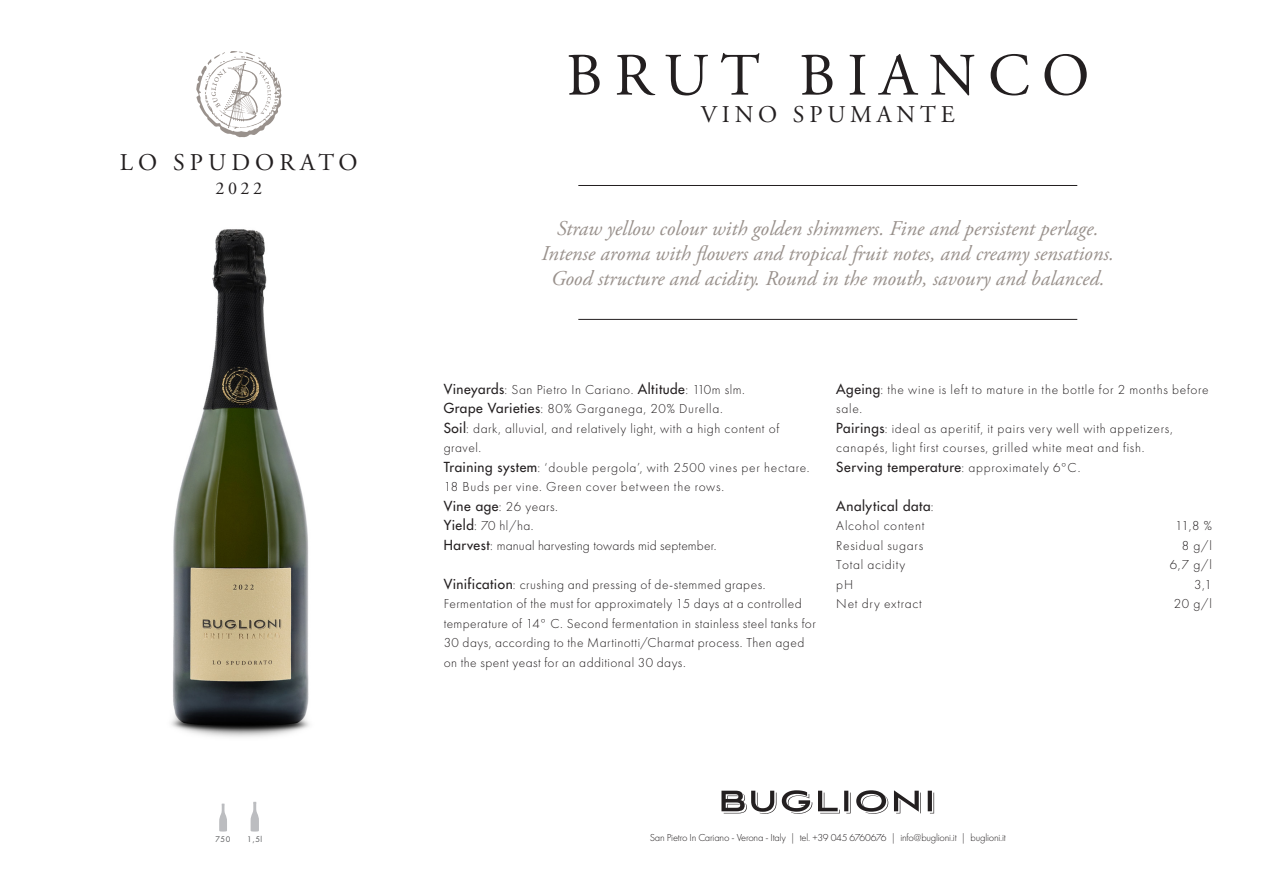
<style>
.page{position:relative;width:1263px;height:893px;background:#fff}
.page>*{position:absolute;margin:0;border:0;box-sizing:border-box;transform-origin:0 0}
.t1{font:60px "Adobe Garamond Pro";letter-spacing:.2em;color:#231f20}
.t2{font:24px "Adobe Garamond Pro";letter-spacing:.2em;color:#231f20}
.t3{font:italic 21px "Adobe Garamond Pro";color:#99918c}
.t4{font:18px "Adobe Garamond Pro";color:#231f20}
.t5{font:300 13.5px/19.5px "Futura PT";letter-spacing:.04em;color:#231f20}
.t6{font:500 13.5px "Futura Std";letter-spacing:.04em;color:#231f20}
.t7{font:300 13.5px "Futura PT";letter-spacing:.01em;color:#231f20}
.t8{font:300 10.5px "Futura PT";letter-spacing:-.02em;color:#231f20}
.t9{font:7.5px "Futura Std";color:#57585a}
.s1{font-family:"Futura Std";font-weight:500}
.s2{font-family:"Futura PT";font-weight:300}
</style>
<div class="page">
<svg style="left:196px;top:51px;width:85px;height:86px"></svg>
<img style="left:171px;top:229px;width:139px;height:508px">
<svg style="left:721px;top:790px;width:213px;height:24px"></svg>
<hr style="left:578px;top:185px;width:499px;height:1px;background:#231f20">
<hr style="left:578px;top:319px;width:499px;height:1px;background:#231f20">
<svg style="left:219px;top:804px;width:8px;height:27px"></svg>
<svg style="left:251px;top:802px;width:8px;height:29px"></svg>
<p class="t2" style="left:120px;top:148px;width:239px">LO SPUDORATO</p>
<p class="t4" style="left:215px;top:178px;width:48px">2022</p>
<p class="t9" style="left:215px;top:834px;width:16px">750</p>
<p class="t9" style="left:247px;top:834px;width:16px">1,5l</p>
<p class="t1" style="left:566px;top:40px;width:525px">BRUT BIANCO</p>
<p class="t2" style="left:701px;top:100px;width:256px">VINO SPUMANTE</p>
<p class="t3" style="left:557px;top:216px;width:543px">Straw yellow colour with golden shimmers. Fine and persistent perlage.</p>
<p class="t3" style="left:541px;top:241px;width:574px">Intense aroma with flowers and tropical fruit notes, and creamy sensations.</p>
<p class="t3" style="left:551px;top:266px;width:555px">Good structure and acidity. Round in the mouth, savoury and balanced.</p>
<p class="t5" style="left:444px;top:380px;width:303px"><span class="s1">Vineyards</span>: San Pietro In Cariano. <span class="s1">Altitude</span>: 110m slm.</p>
<p class="t5" style="left:444px;top:399px;width:281px"><span class="s1">Grape Varieties</span>: 80% Garganega, 20% Durella.</p>
<p class="t5" style="left:444px;top:419px;width:337px"><span class="s1">Soil</span>: dark, alluvial, and relatively light, with a high content of gravel.</p>
<p class="t5" style="left:444px;top:458px;width:367px"><span class="s1">Training system</span>: ‘double pergola’, with 2500 vines per hectare.<br>18 Buds per vine. Green cover between the rows.</p>
<p class="t5" style="left:444px;top:497px;width:116px"><span class="s1">Vine age</span>: 26 years.</p>
<p class="t5" style="left:444px;top:516px;width:92px"><span class="s1">Yield</span>: 70 hl/ha.</p>
<p class="t7" style="left:444px;top:538px;width:274px"><span class="s1">Harvest</span>: manual harvesting towards mid september.</p>
<p class="t5" style="left:444px;top:575px;width:374px"><span class="s1">Vinification</span>: crushing and pressing of de-stemmed grapes.<br>Fermentation of the must for approximately 15 days at a controlled temperature of 14° C. Second fermentation in stainless steel tanks for 30 days, according to the Martinotti/Charmat process. Then aged on the spent yeast for an additional 30 days.</p>
<p class="t5" style="left:836px;top:380px;width:374px"><span class="s1">Ageing</span>: the wine is left to mature in the bottle for 2 months before sale.</p>
<p class="t5" style="left:836px;top:419px;width:338px"><span class="s1">Pairings</span>: ideal as aperitif, it pairs very well with appetizers, canapés, light first courses, grilled white meat and fish.</p>
<p class="t6" style="left:836px;top:458px;width:246px">Serving temperature<span class="s2">: approximately 6°C.</span></p>
<p class="t6" style="left:836px;top:497px;width:99px">Analytical data<span class="s2">:</span></p>
<p class="t5" style="left:836px;top:516px;width:90px">Alcohol content</p>
<p class="t5" style="left:1175px;top:516px;width:38px">11,8 %</p>
<p class="t5" style="left:836px;top:536px;width:88px">Residual sugars</p>
<p class="t5" style="left:1182px;top:536px;width:32px">8 g/l</p>
<p class="t5" style="left:836px;top:555px;width:70px">Total acidity</p>
<p class="t5" style="left:1170px;top:555px;width:44px">6,7 g/l</p>
<p class="t5" style="left:836px;top:575px;width:18px">pH</p>
<p class="t5" style="left:1194px;top:575px;width:19px">3,1</p>
<p class="t5" style="left:836px;top:594px;width:87px">Net dry extract</p>
<p class="t5" style="left:1174px;top:594px;width:40px">20 g/l</p>
<p class="t8" style="left:650px;top:832px;width:358px">San Pietro In Cariano - Verona - Italy | tel. +39 045 6760676 | info@buglioni.it | buglioni.it</p>
</div>
